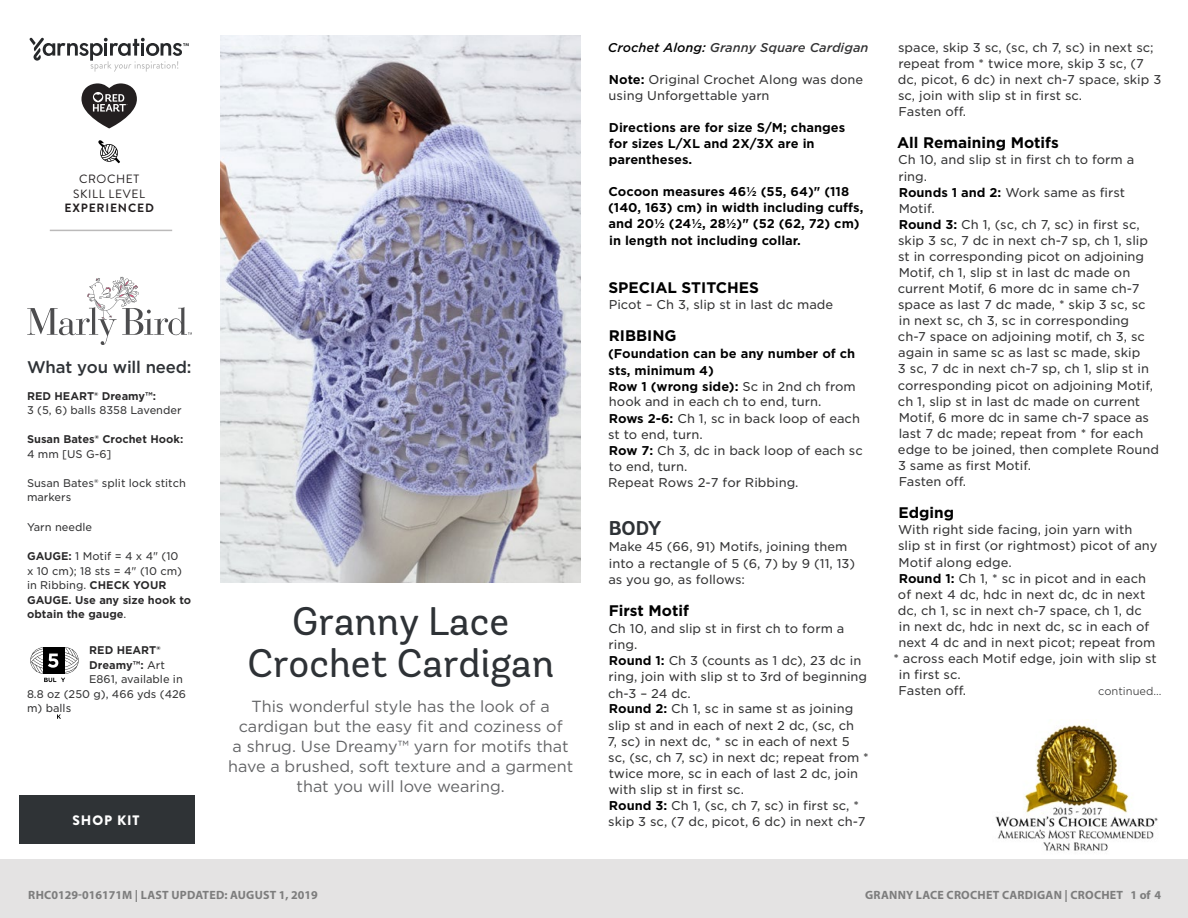
<style>
.page{position:relative;width:1188px;height:918px;background:#fff}
.page>*{position:absolute;margin:0;border:0;box-sizing:border-box;transform-origin:0 0}
.t1{font:39.9px/42.2px "Andes Rounded";color:#2e3236;text-align:center}
.t2{font:700 19.95px "Andes Rounded";color:#2e3236}
.t3{font:500 16.8px "Gotham";letter-spacing:-.01em;color:#2e3236}
.t4{font:16.05px/20px "Gotham";color:#636466;text-align:center}
.t5{font:700 15.3px "Gotham";color:#000}
.t6{font:900 13.65px "Brandon Grotesque";letter-spacing:.065em;color:#fff}
.t7{font:12.3px/16px "Gotham S Sm";color:#333334}
.t8{font:700 12.3px/16px "Gotham S Sm";color:#000}
.t9{font:italic 500 12.3px "Gotham S Sm";color:#333334}
.t10{font:700 12px "Myriad Pro";letter-spacing:.02em;color:#7d7d7d}
.Skill_Level{font:12px "Brandon Grotesque";letter-spacing:.05em;color:#231f20}
.Skill_Level-2{font:700 12px "Brandon Grotesque";letter-spacing:.07em;color:#231f20}
.t11{font:700 10.65px/14.5px "Gotham S Sm";color:#292829}
.t12{font:10.65px/14.5px "Gotham S Sm";color:#333334}
.t13{font:300 10.65px "Gotham S Sm";color:#333334}
.t14{font:10.65px "Gotham S Sm";color:#58595b}
.t15{font:9.15px "Gotham";letter-spacing:.02em;color:#58595b}
.s1{font-weight:700;color:#292829}
.s2{font-weight:400;color:#333334}
.s3{color:#000}
.s4{font-weight:700;color:#000}
.s5{font-weight:500}
</style>
<div class="page">
<svg style="left:57px;top:715px;width:4px;height:4px"></svg>
<svg style="left:30px;top:647px;width:49px;height:35px"></svg>
<img style="left:221px;top:36px;width:360px;height:547px">
<img style="left:995px;top:724px;width:163px;height:127px">
<svg style="left:27px;top:277px;width:165px;height:68px"></svg>
<div style="left:0;top:860px;width:1188px;height:58px;background:#e4e3e3"></div>
<svg style="left:98px;top:140px;width:22px;height:23px"></svg>
<svg style="left:30px;top:38px;width:159px;height:34px"></svg>
<svg style="left:81px;top:83px;width:56px;height:45px"></svg>
<hr style="left:50px;top:230px;width:122px;height:1px;background:#bbbaba">
<div style="left:19px;top:795px;width:175px;height:48px;background:#2f3336"></div>
<p class="Skill_Level" style="left:79px;top:171px;width:62px">CROCHET</p>
<p class="Skill_Level" style="left:73px;top:185px;width:73px">SKILL LEVEL</p>
<p class="Skill_Level-2" style="left:64px;top:200px;width:91px">EXPERIENCED</p>
<p class="t3" style="left:27px;top:356px;width:166px">What you will need:</p>
<p class="t12" style="left:27px;top:388px;width:156px"><span class="s1">RED HEART® Dreamy™:<br></span>3 (5, 6) balls 8358 Lavender</p>
<p class="t11" style="left:27px;top:432px;width:158px">Susan Bates® Crochet Hook:<br><span class="s2">4 mm [US G-6]</span></p>
<p class="t12" style="left:27px;top:475px;width:160px">Susan Bates® split lock stitch markers</p>
<p class="t12" style="left:27px;top:520px;width:67px">Yarn needle</p>
<p class="t11" style="left:27px;top:549px;width:166px">GAUGE: <span class="s2">1 Motif = 4 x 4" (10<br>x 10 cm); 18 sts = 4" (10 cm) in Ribbing.</span> CHECK YOUR<br>GAUGE. Use any size hook to obtain the gauge<span class="s2">.</span></p>
<p class="t11" style="left:89px;top:643px;width:73px">RED HEART®</p>
<p class="t11" style="left:89px;top:658px;width:77px">Dreamy™: <span class="s2">Art</span></p>
<p class="t12" style="left:89px;top:672px;width:95px">E861, available in</p>
<p class="t12" style="left:27px;top:686px;width:161px">8.8 oz (250 g), 466 yds (426</p>
<p class="t12" style="left:27px;top:701px;width:46px">m) balls</p>
<p class="t6" style="left:72px;top:810px;width:69px">SHOP KIT</p>
<p class="t1" style="left:247px;top:600px;width:308px">Granny Lace<br>Crochet Cardigan</p>
<p class="t4" style="left:228px;top:696px;width:347px">This wonderful style has the look of a cardigan but the easy fit and coziness of<br>a shrug. Use Dreamy™ yarn for motifs that have a brushed, soft texture and a garment that you will love wearing.</p>
<p class="t9" style="left:608px;top:39px;width:262px"><span class="s3">Crochet Along:</span> Granny Square Cardigan</p>
<p class="t7" style="left:609px;top:71px;width:256px"><span class="s4">Note:</span> Original Crochet Along was done using Unforgettable yarn</p>
<p class="t8" style="left:609px;top:119px;width:238px">Directions are for size S/M; changes for sizes L/XL and 2X/3X are in parentheses.</p>
<p class="t8" style="left:608px;top:184px;width:257px">Cocoon measures 46½ (55, 64)" (118 (140, 163) cm) in width including cuffs, and 20½ (24½, 28½)" (52 (62, 72) cm) in length not including collar.</p>
<p class="t5" style="left:608px;top:277px;width:152px">SPECIAL STITCHES</p>
<p class="t7" style="left:609px;top:296px;width:226px">Picot – Ch 3, slip st in last dc made</p>
<p class="t5" style="left:609px;top:326px;width:69px">RIBBING</p>
<p class="t8" style="left:608px;top:346px;width:249px">(Foundation can be any number of ch sts, minimum 4)<br>Row 1 (wrong side): <span class="s2">Sc in 2nd ch from hook and in each ch to end, turn.</span></p>
<p class="t7" style="left:608px;top:410px;width:256px"><span class="s4">Rows 2-6:</span> Ch 1, sc in back loop of each st to end, turn.<br><span class="s4">Row 7:</span> Ch 3, dc in back loop of each sc to end, turn.<br>Repeat Rows 2-7 for Ribbing.</p>
<p class="t2" style="left:609px;top:516px;width:54px">BODY</p>
<p class="t7" style="left:608px;top:539px;width:248px">Make 45 (66, 91) Motifs, joining them into a rectangle of 5 (6, 7) by 9 (11, 13) as you go, as follows:</p>
<p class="t5" style="left:609px;top:600px;width:82px">First Motif</p>
<p class="t7" style="left:607px;top:620px;width:263px">Ch 10, and slip st in first ch to form a ring.<br><span class="s4">Round 1:</span> Ch 3 (counts as 1 dc), 23 dc in ring, join with slip st to 3rd of beginning ch-3 – 24 dc.<br><span class="s4">Round 2:</span> Ch 1, sc in same st as joining slip st and in each of next 2 dc, (sc, ch<br>7, sc) in next dc, * sc in each of next 5 sc, (sc, ch 7, sc) in next dc; repeat from * twice more, sc in each of last 2 dc, join with slip st in first sc.<br><span class="s4">Round 3:</span> Ch 1, (sc, ch 7, sc) in first sc, * skip 3 sc, (7 dc, picot, 6 dc) in next ch-7</p>
<p class="t7" style="left:898px;top:39px;width:265px">space, skip 3 sc, (sc, ch 7, sc) in next sc; repeat from * twice more, skip 3 sc, (7 dc, picot, 6 dc) in next ch-7 space, skip 3 sc, join with slip st in first sc.<br>Fasten off.</p>
<p class="t5" style="left:897px;top:133px;width:163px">All Remaining Motifs</p>
<p class="t7" style="left:898px;top:152px;width:263px">Ch 10, and slip st in first ch to form a ring.<br><span class="s4">Rounds 1 and 2:</span> Work same as first<br>Motif.<br><span class="s4">Round 3:</span> Ch 1, (sc, ch 7, sc) in first sc, skip 3 sc, 7 dc in next ch-7 sp, ch 1, slip st in corresponding picot on adjoining<br>Motif, ch 1, slip st in last dc made on current Motif, 6 more dc in same ch-7 space as last 7 dc made, * skip 3 sc, sc in next sc, ch 3, sc in corresponding ch-7 space on adjoining motif, ch 3, sc again in same sc as last sc made, skip<br>3 sc, 7 dc in next ch-7 sp, ch 1, slip st in corresponding picot on adjoining Motif, ch 1, slip st in last dc made on current<br>Motif, 6 more dc in same ch-7 space as last 7 dc made; repeat from * for each edge to be joined, then complete Round<br>3 same as first Motif.<br>Fasten off.</p>
<p class="t5" style="left:899px;top:503px;width:57px">Edging</p>
<p class="t7" style="left:898px;top:522px;width:236px">With right side facing, join yarn with</p>
<p class="t7" style="left:898px;top:538px;width:261px">slip st in first (or rightmost) picot of any</p>
<p class="t7" style="left:899px;top:554px;width:115px">Motif along edge.</p>
<p class="t7" style="left:899px;top:570px;width:249px"><span class="s4">Round 1:</span> Ch 1, * sc in picot and in each</p>
<p class="t7" style="left:898px;top:586px;width:249px">of next 4 dc, hdc in next dc, dc in next</p>
<p class="t7" style="left:898px;top:602px;width:246px">dc, ch 1, sc in next ch-7 space, ch 1, dc</p>
<p class="t7" style="left:899px;top:618px;width:252px">in next dc, hdc in next dc, sc in each of</p>
<p class="t7" style="left:898px;top:634px;width:258px">next 4 dc and in next picot; repeat from</p>
<p class="t7" style="left:893px;top:650px;width:265px">* across each Motif edge, join with slip st</p>
<p class="t7" style="left:899px;top:666px;width:63px">in first sc.</p>
<p class="t7" style="left:899px;top:682px;width:69px">Fasten off.</p>
<p class="t13" style="left:1098px;top:684px;width:65px">continued...</p>
<p class="t10" style="left:28px;top:887px;width:291px">RHC0129-016171M | LAST UPDATED: AUGUST 1, 2019</p>
<p class="t10" style="left:865px;top:887px;width:297px">GRANNY LACE CROCHET CARDIGAN | CROCHET 1 of 4</p>
<p class="t15" style="left:27px;top:895px;width:98px">©2017 Coats &amp; Clark</p>
<p class="t14" style="left:1100px;top:893px;width:63px">Page <span class="s5">1</span> of <span class="s5">5</span></p>
</div>
